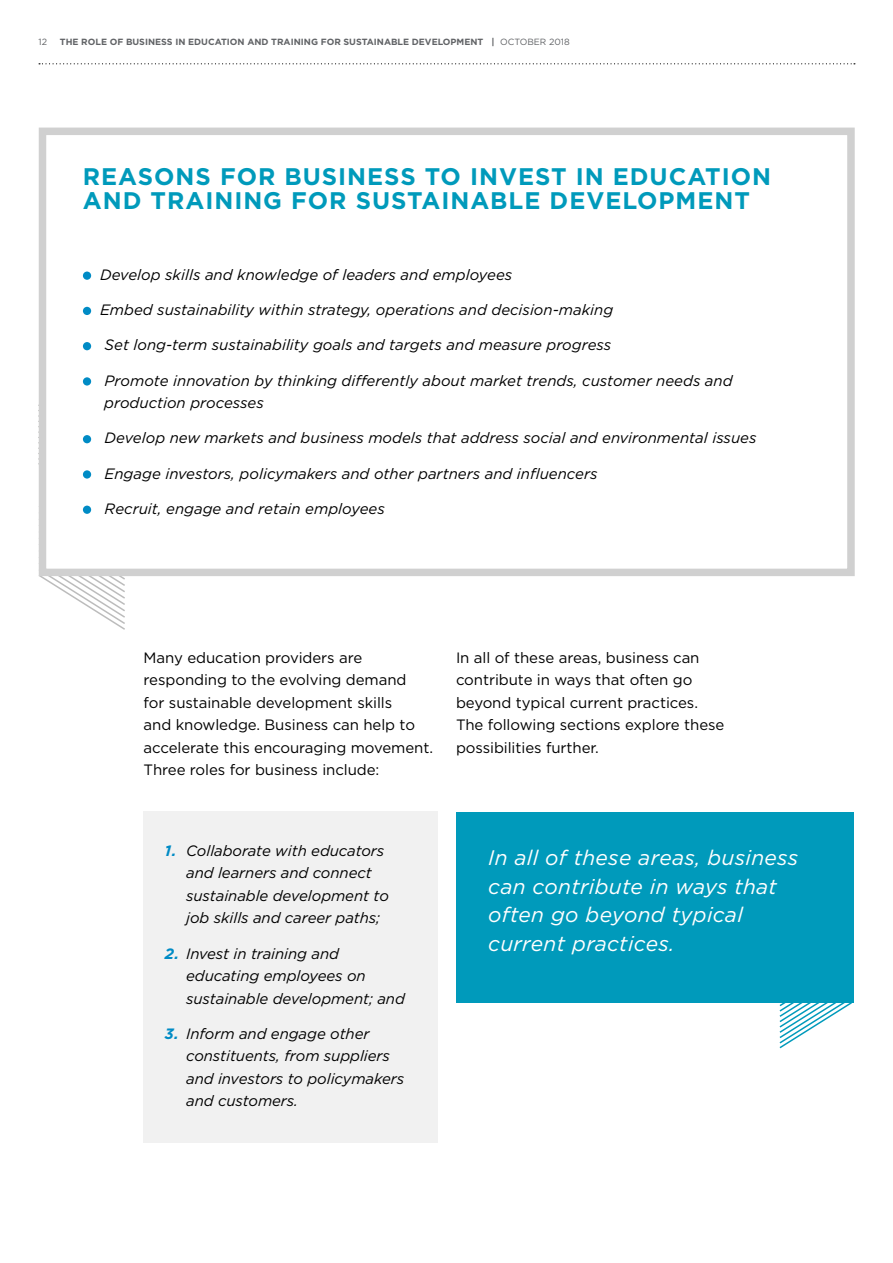
<style>
.page{position:relative;width:893px;height:1263px;background:#fff}
.page>*{position:absolute;margin:0;border:0;box-sizing:border-box;transform-origin:0 0}
.t1{font:700 24px/24px "Gotham";letter-spacing:.04em;color:#009abb}
.t2{font:italic 21px/28.5px "Gotham";letter-spacing:.015em;color:#fff}
.t3{font:italic 15px/22.5px "Gotham";color:#000}
.t4{font:15px/22.5px "Gotham";letter-spacing:-.005em;color:#000}
.t5{font:700 9px "Gotham";color:#616366}
.t6{font:9px "Gotham";color:#616366}
.s1{font-weight:400}
.s2{font-weight:700;color:#008bc5}
</style>
<div class="page">
<svg style="left:39px;top:63px;width:816px;height:1px"></svg>
<div style="left:143px;top:811px;width:294px;height:332px;background:#f1f1f1"></div>
<svg style="left:38px;top:403px;width:87px;height:227px"></svg>
<div style="left:39px;top:128px;width:816px;height:448px;background:#fff;border:8px solid #d0d0d0"></div>
<div style="left:83px;top:272px;width:8px;height:8px;background:#008bc5;border-radius:50%"></div>
<div style="left:83px;top:307px;width:8px;height:8px;background:#008bc5;border-radius:50%"></div>
<div style="left:83px;top:342px;width:8px;height:8px;background:#008bc5;border-radius:50%"></div>
<div style="left:83px;top:377px;width:8px;height:9px;background:#008bc5;border-radius:50%"></div>
<div style="left:83px;top:435px;width:8px;height:8px;background:#008bc5;border-radius:50%"></div>
<div style="left:83px;top:470px;width:8px;height:9px;background:#008bc5;border-radius:50%"></div>
<div style="left:83px;top:506px;width:8px;height:8px;background:#008bc5;border-radius:50%"></div>
<svg style="left:779px;top:1003px;width:73px;height:46px"></svg>
<div style="left:456px;top:812px;width:398px;height:191px;background:#009abb"></div>
<p class="t6" style="left:39px;top:37px;width:10px">12</p>
<p class="t5" style="left:60px;top:36px;width:511px">THE ROLE OF BUSINESS IN EDUCATION AND TRAINING FOR SUSTAINABLE DEVELOPMENT | <span class="s1">OCTOBER 2018</span></p>
<h1 class="t1" style="left:83px;top:164px;width:690px">REASONS FOR BUSINESS TO INVEST IN EDUCATION<br>AND TRAINING FOR SUSTAINABLE DEVELOPMENT</h1>
<p class="t3" style="left:100px;top:263px;width:414px">Develop skills and knowledge of leaders and employees</p>
<p class="t3" style="left:100px;top:298px;width:515px">Embed sustainability within strategy, operations and decision-making</p>
<p class="t3" style="left:105px;top:333px;width:508px">Set long-term sustainability goals and targets and measure progress</p>
<p class="t3" style="left:104px;top:369px;width:630px">Promote innovation by thinking differently about market trends, customer needs and production processes</p>
<p class="t3" style="left:105px;top:426px;width:653px">Develop new markets and business models that address social and environmental issues</p>
<p class="t3" style="left:105px;top:462px;width:494px">Engage investors, policymakers and other partners and influencers</p>
<p class="t3" style="left:105px;top:497px;width:282px">Recruit, engage and retain employees</p>
<p class="t4" style="left:144px;top:646px;width:291px">Many education providers are responding to the evolving demand<br>for sustainable development skills<br>and knowledge. Business can help to accelerate this encouraging movement.<br>Three roles for business include:</p>
<p class="t4" style="left:456px;top:646px;width:270px">In all of these areas, business can contribute in ways that often go beyond typical current practices.<br>The following sections explore these possibilities further.</p>
<p class="t3" style="left:186px;top:839px;width:204px;text-indent:-21px"><span class="s2">1.</span> Collaborate with educators and learners and connect sustainable development to job skills and career paths;</p>
<p class="t3" style="left:186px;top:942px;width:220px;text-indent:-21px"><span class="s2">2.</span> Invest in training and educating employees on sustainable development; and</p>
<p class="t3" style="left:186px;top:1022px;width:220px;text-indent:-21px"><span class="s2">3.</span> Inform and engage other constituents, from suppliers and investors to policymakers and customers.</p>
<h2 class="t2" style="left:488px;top:843px;width:311px">In all of these areas, business can contribute in ways that often go beyond typical current practices.</h2>
</div>
